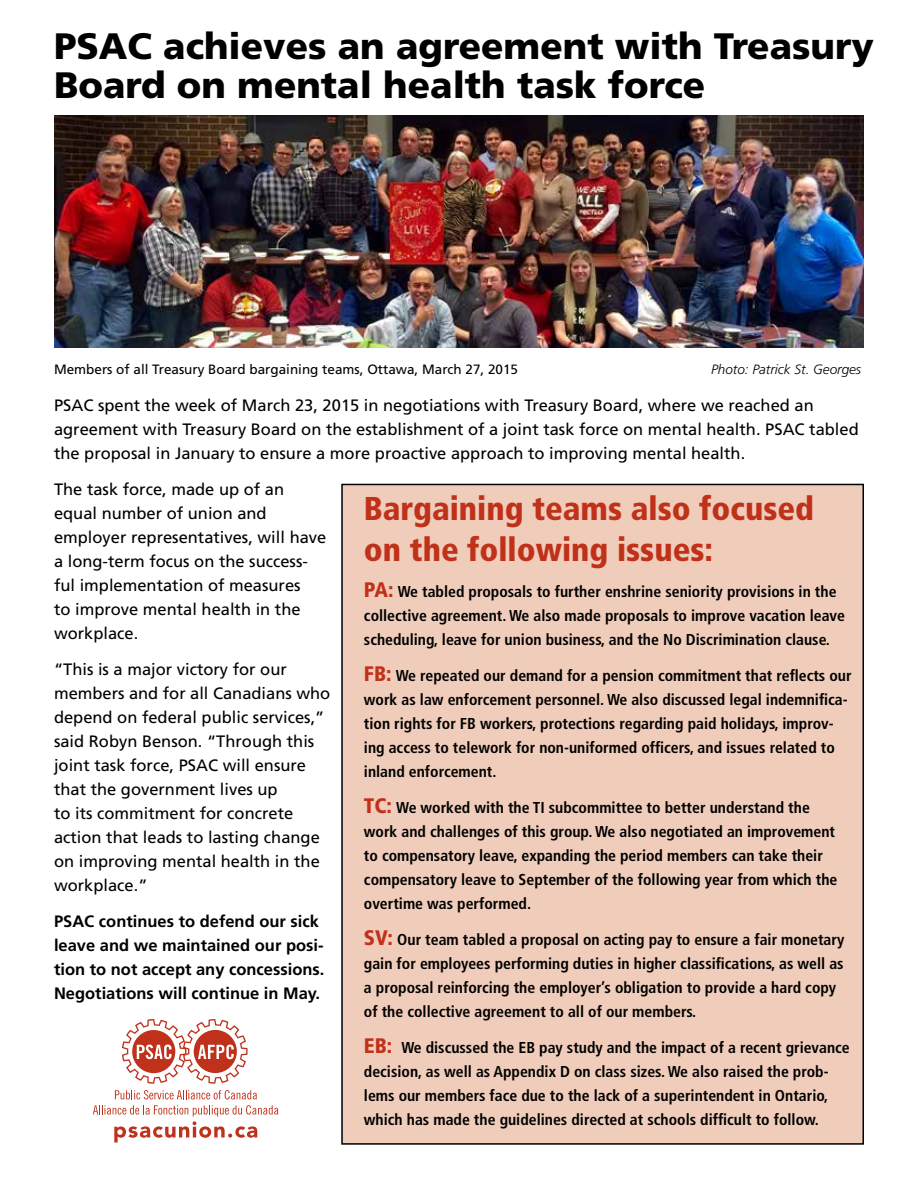
<style>
.page{position:relative;width:918px;height:1188px;background:#fff}
.page>*{position:absolute;margin:0;border:0;box-sizing:border-box;transform-origin:0 0}
.t1{font:900 36.75px/39px "Frutiger LT Std";color:#000}
.t2{font:900 condensed 33px/40.5px "Frutiger LT Std";color:#c0311a}
.t3{font:16.5px/24px "Frutiger LT Std";color:#000}
.t4{font:700 16.5px/24px "Frutiger LT Std";color:#000}
.t5{font:700 condensed 15.75px/24px "Frutiger LT Std";color:#000}
.t6{font:13.5px "Frutiger LT Std";color:#000}
.t7{font:italic 300 13.5px "Frutiger LT Std";color:#000}
.s1{font-weight:900;font-size:21px;color:#c0311a}
</style>
<div class="page">
<img style="left:54px;top:116px;width:810px;height:232px">
<svg style="left:115px;top:1090px;width:142px;height:9px"></svg>
<svg style="left:122px;top:1019px;width:126px;height:65px"></svg>
<svg style="left:93px;top:1105px;width:185px;height:38px"></svg>
<div style="left:342px;top:484px;width:521px;height:660px;background:#f0ccba"></div>
<div style="left:341px;top:484px;width:523px;height:661px;border:2px solid #000"></div>
<h1 class="t1" style="left:54px;top:26px;width:821px">PSAC achieves an agreement with Treasury<br>Board on mental health task force</h1>
<p class="t6" style="left:54px;top:362px;width:466px">Members of all Treasury Board bargaining teams, Ottawa, March 27, 2015</p>
<p class="t7" style="left:711px;top:362px;width:152px">Photo: Patrick St. Georges</p>
<p class="t3" style="left:54px;top:393px;width:806px">PSAC spent the week of March 23, 2015 in negotiations with Treasury Board, where we reached an agreement with Treasury Board on the establishment of a joint task force on mental health. PSAC tabled the proposal in January to ensure a more proactive approach to improving mental health.</p>
<p class="t3" style="left:54px;top:477px;width:274px">The task force, made up of an equal number of union and employer representatives, will have a long-term focus on the success&shy;ful implementation of measures<br>to improve mental health in the workplace.</p>
<p class="t3" style="left:54px;top:657px;width:278px">“This is a major victory for our members and for all Canadians who depend on federal public services,” said Robyn Benson. “Through this joint task force, PSAC will ensure that the government lives up<br>to its commitment for concrete action that leads to lasting change on improving mental health in the workplace.”</p>
<p class="t4" style="left:54px;top:909px;width:272px">PSAC continues to defend our sick leave and we maintained our posi&shy;tion to not accept any concessions.<br>Negotiations will continue in May.</p>
<h2 class="t2" style="left:364px;top:489px;width:452px">Bargaining teams also focused on the following issues:</h2>
<p class="t5" style="left:364px;top:579px;width:483px"><span class="s1">PA:</span> We tabled proposals to further enshrine seniority provisions in the collective agreement. We also made proposals to improve vacation leave scheduling, leave for union business, and the No Discrimination clause.</p>
<p class="t5" style="left:364px;top:663px;width:489px"><span class="s1">FB:</span> We repeated our demand for a pension commitment that reflects our work as law enforcement personnel. We also discussed legal indemnifica&shy;tion rights for FB workers, protections regarding paid holidays, improv&shy;ing access to telework for non-uniformed officers, and issues related to inland enforcement.</p>
<p class="t5" style="left:364px;top:795px;width:475px"><span class="s1">TC:</span> We worked with the TI subcommittee to better understand the work and challenges of this group. We also negotiated an improvement to compensatory leave, expanding the period members can take their compensatory leave to September of the following year from which the overtime was performed.</p>
<p class="t5" style="left:364px;top:927px;width:482px"><span class="s1">SV:</span> Our team tabled a proposal on acting pay to ensure a fair monetary gain for employees performing duties in higher classifications, as well as a proposal reinforcing the employer’s obligation to provide a hard copy of the collective agreement to all of our members.</p>
<p class="t5" style="left:364px;top:1035px;width:487px"><span class="s1">EB:</span> We discussed the EB pay study and the impact of a recent grievance decision, as well as Appendix D on class sizes. We also raised the prob&shy;lems our members face due to the lack of a superintendent in Ontario, which has made the guidelines directed at schools difficult to follow.</p>
</div>
